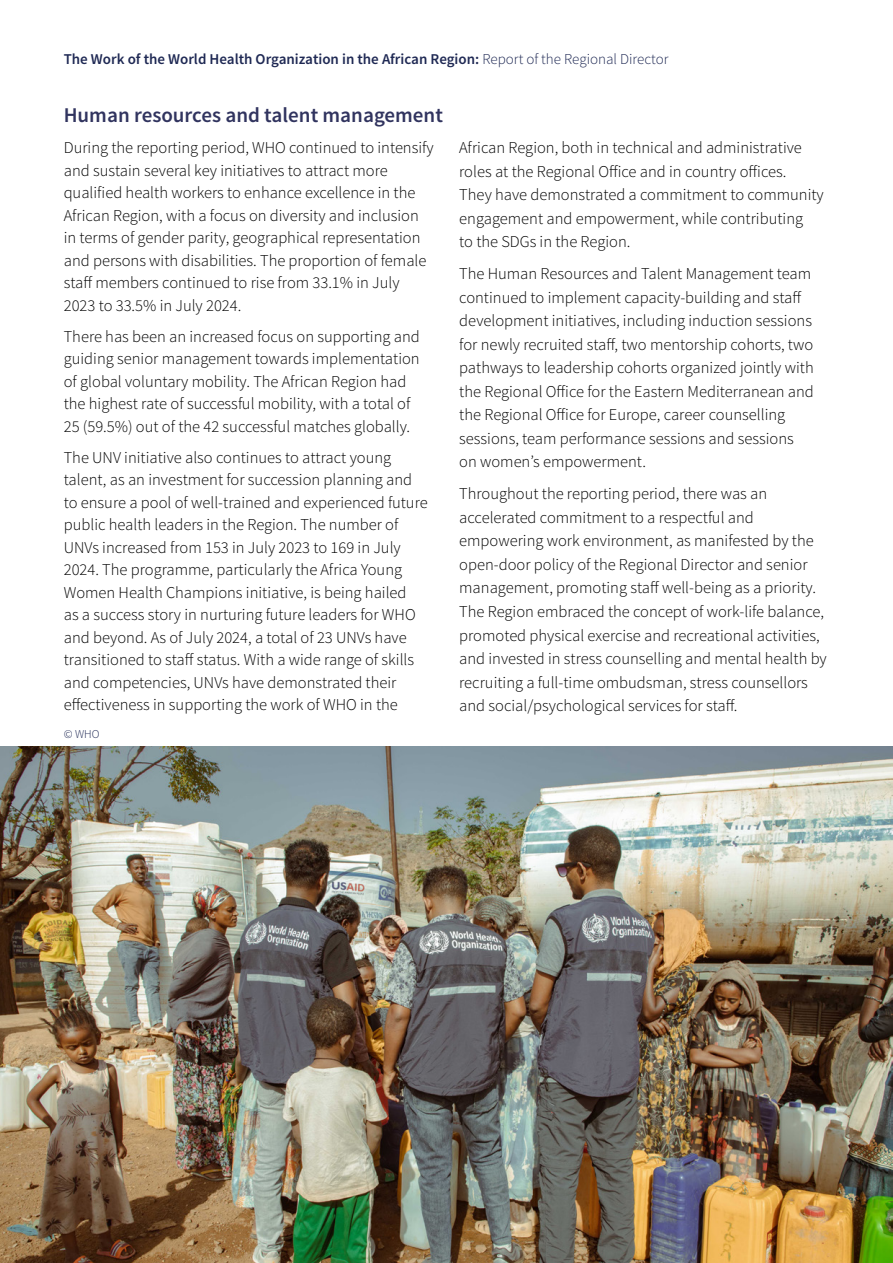
<style>
.page{position:relative;width:893px;height:1263px;background:#fff}
.page>*{position:absolute;margin:0;border:0;box-sizing:border-box;transform-origin:0 0}
.t1{font:600 21px "Source Sans Pro";color:#31345f}
.t2{font:300 16.5px/22.5px "Source Sans Pro";color:#000}
.t3{font:600 15px "Source Sans Pro";color:#1f2954}
.t4{font:300 12px "Source Sans Pro";color:#1f2954}
.s1{font-weight:300}
</style>
<div class="page">
<img style="left:0;top:746px;width:893px;height:517px">
<p class="t3" style="left:64px;top:49px;width:606px">The Work of the World Health Organization in the African Region: <span class="s1">Report of the Regional Director</span></p>
<p class="t1" style="left:64px;top:102px;width:381px">Human resources and talent management</p>
<p class="t2" style="left:64px;top:136px;width:371px">During the reporting period, WHO continued to intensify and sustain several key initiatives to attract more qualified health workers to enhance excellence in the African Region, with a focus on diversity and inclusion in terms of gender parity, geographical representation and persons with disabilities. The proportion of female staff members continued to rise from 33.1% in July 2023 to 33.5% in July 2024.</p>
<p class="t2" style="left:64px;top:325px;width:358px">There has been an increased focus on supporting and guiding senior management towards implementation of global voluntary mobility. The African Region had the highest rate of successful mobility, with a total of 25 (59.5%) out of the 42 successful matches globally.</p>
<p class="t2" style="left:64px;top:446px;width:365px">The UNV initiative also continues to attract young talent, as an investment for succession planning and to ensure a pool of well-trained and experienced future public health leaders in the Region. The number of UNVs increased from 153 in July 2023 to 169 in July 2024. The programme, particularly the Africa Young Women Health Champions initiative, is being hailed<br>as a success story in nurturing future leaders for WHO and beyond. As of July 2024, a total of 23 UNVs have transitioned to staff status. With a wide range of skills and competencies, UNVs have demonstrated their effectiveness in supporting the work of WHO in the</p>
<p class="t2" style="left:459px;top:136px;width:366px;line-height:23.5px">African Region, both in technical and administrative roles at the Regional Office and in country offices.<br>They have demonstrated a commitment to community engagement and empowerment, while contributing<br>to the SDGs in the Region.</p>
<p class="t2" style="left:459px;top:262px;width:356px;line-height:23.5px">The Human Resources and Talent Management team continued to implement capacity-building and staff development initiatives, including induction sessions for newly recruited staff, two mentorship cohorts, two pathways to leadership cohorts organized jointly with the Regional Office for the Eastern Mediterranean and the Regional Office for Europe, career counselling sessions, team performance sessions and sessions on women’s empowerment.</p>
<p class="t2" style="left:459px;top:482px;width:369px;line-height:23.5px">Throughout the reporting period, there was an accelerated commitment to a respectful and empowering work environment, as manifested by the open-door policy of the Regional Director and senior management, promoting staff well-being as a priority.<br>The Region embraced the concept of work-life balance, promoted physical exercise and recreational activities, and invested in stress counselling and mental health by recruiting a full-time ombudsman, stress counsellors and social/psychological services for staff.</p>
<p class="t4" style="left:64px;top:726px;width:37px">© WHO</p>
</div>
